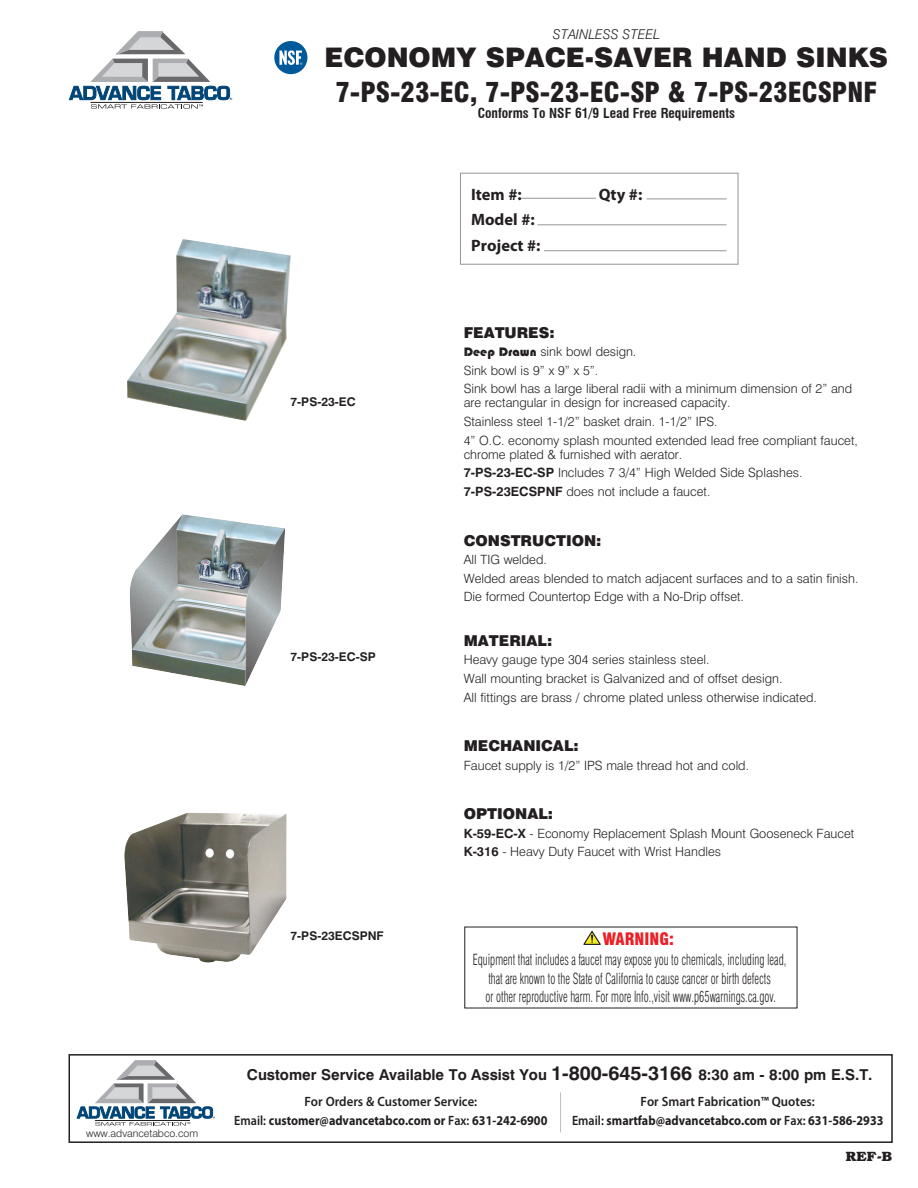
<style>
.page{position:relative;width:918px;height:1188px;background:#fff}
.page>*{position:absolute;margin:0;border:0;box-sizing:border-box;transform-origin:0 0}
.t1{font:900 condensed 27px "Swiss 721 BT";color:#231f20}
.t2{font:900 27px "Swiss 721 BT";color:#231f20}
.t3{font:900 condensed 16.8px "Swiss 721 BT";color:#ed1f26}
.t4{font:700 16.5px "Myriad Pro";color:#231f20}
.t5{font:300 condensed 15px/18.1px "Swiss 721 BT";color:#231f20;text-align:center;scale:.74 1}
.t6{font:700 15px "Swiss 721 BT";color:#231f20}
.Features{font:900 15px "Swiss 721 BT";color:#231f20}
.Feature_Copy{font:900 15px "Swiss 721 BT";color:#231f20}
.t7{font:700 13.5px/19.5px "Myriad Pro";color:#231f20;text-align:center;scale:.9 1}
.Feature_Copy-2{font:700 condensed 13.5px "Swiss 721 BT";color:#231f20}
.t8{font:italic 300 13.5px "Swiss 721 BT";color:#231f20}
.t9{font:700 13.5px "Bookman";color:#231f20}
.Feature_Copy-3{font:300 12.75px/14.2px "Swiss 721 BT";color:#231f20}
.t10{font:700 12px "Swiss 721 BT";color:#231f20}
.t11{font:300 10.5px "Swiss 721 BT";color:#231f20}
.s1{font-family:"Blippo Black DTC";font-weight:400}
.s2{font-weight:700}
.s3{font-size:19.5px}
.s4{font-weight:600}
</style>
<div class="page">
<div style="left:69px;top:1054px;width:824px;height:89px;border:2px solid #231f20"></div>
<svg style="left:77px;top:1060px;width:138px;height:66px"></svg>
<hr style="left:560px;top:1092px;width:1px;height:40px;background:#231f20">
<svg style="left:69px;top:31px;width:163px;height:78px"></svg>
<div style="left:274px;top:41px;width:33px;height:33px;background:#00599a;border-radius:50%"></div>
<svg style="left:279px;top:50px;width:23px;height:15px"></svg>
<img style="left:127px;top:239px;width:164px;height:182px">
<img style="left:130px;top:514px;width:155px;height:172px">
<img style="left:124px;top:813px;width:163px;height:150px">
<svg style="left:583px;top:931px;width:18px;height:14px"></svg>
<div style="left:460px;top:173px;width:278px;height:92px;background:#fff;border:1px solid #939598"></div>
<hr style="left:647px;top:199px;width:80px;height:1px;background:#939598">
<hr style="left:521px;top:198px;width:75px;height:1px;background:#939598">
<hr style="left:538px;top:225px;width:189px;height:1px;background:#939598">
<hr style="left:544px;top:250px;width:183px;height:1px;background:#939598">
<p class="t11" style="left:86px;top:1127px;width:114px">www.advancetabco.com</p>
<p class="t8" style="left:553px;top:26px;width:108px">STAINLESS STEEL</p>
<p class="t2" style="left:325px;top:41px;width:565px">ECONOMY SPACE-SAVER HAND SINKS</p>
<p class="t1" style="left:335px;top:76px;width:543px">7-PS-23-EC, 7-PS-23-EC-SP &amp; 7-PS-23ECSPNF</p>
<p class="Feature_Copy-2" style="left:478px;top:105px;width:259px">Conforms To NSF 61/9 Lead Free Requirements</p>
<p class="t10" style="left:291px;top:395px;width:67px">7-PS-23-EC</p>
<p class="t10" style="left:291px;top:650px;width:87px">7-PS-23-EC-SP</p>
<p class="t10" style="left:291px;top:928px;width:95px">7-PS-23ECSPNF</p>
<p class="t4" style="left:471px;top:184px;width:52px">Item #:</p>
<p class="t4" style="left:599px;top:184px;width:45px">Qty #:</p>
<p class="t4" style="left:471px;top:209px;width:65px">Model #:</p>
<p class="t4" style="left:471px;top:235px;width:71px">Project #:</p>
<p class="Features" style="left:464px;top:323px;width:93px">FEATURES:</p>
<p class="Feature_Copy-3" style="left:464px;top:344px;width:174px"><span class="s1">Deep Drawn</span> sink bowl design.</p>
<p class="Feature_Copy-3" style="left:464px;top:363px;width:136px">Sink bowl is 9” x 9” x 5”.</p>
<p class="Feature_Copy-3" style="left:464px;top:381px;width:390px">Sink bowl has a large liberal radii with a minimum dimension of 2” and are rectangular in design for increased capacity.</p>
<p class="Feature_Copy-3" style="left:464px;top:414px;width:255px">Stainless steel 1-1/2” basket drain. 1-1/2” IPS.</p>
<p class="Feature_Copy-3" style="left:464px;top:433px;width:396px">4” O.C. economy splash mounted extended lead free compliant faucet, chrome plated &amp; furnished with aerator.</p>
<p class="Feature_Copy-3" style="left:464px;top:466px;width:340px"><span class="s2">7-PS-23-EC-SP</span> Includes 7 3/4” High Welded Side Splashes.</p>
<p class="Feature_Copy-3" style="left:464px;top:484px;width:248px"><span class="s2">7-PS-23ECSPNF</span> does not include a faucet.</p>
<p class="Features" style="left:464px;top:531px;width:139px">CONSTRUCTION:</p>
<p class="Feature_Copy-3" style="left:464px;top:552px;width:85px">All TIG welded.</p>
<p class="Feature_Copy-3" style="left:464px;top:571px;width:396px">Welded areas blended to match adjacent surfaces and to a satin finish.</p>
<p class="Feature_Copy-3" style="left:464px;top:589px;width:282px">Die formed Countertop Edge with a No-Drip offset.</p>
<p class="Feature_Copy" style="left:464px;top:631px;width:90px">MATERIAL:</p>
<p class="Feature_Copy-3" style="left:464px;top:653px;width:247px">Heavy gauge type 304 series stainless steel.</p>
<p class="Feature_Copy-3" style="left:464px;top:671px;width:320px">Wall mounting bracket is Galvanized and of offset design.</p>
<p class="Feature_Copy-3" style="left:464px;top:690px;width:355px">All fittings are brass / chrome plated unless otherwise indicated.</p>
<p class="Features" style="left:464px;top:737px;width:117px">MECHANICAL:</p>
<p class="Feature_Copy-3" style="left:464px;top:758px;width:287px">Faucet supply is 1/2” IPS male thread hot and cold.</p>
<p class="Features" style="left:464px;top:805px;width:91px">OPTIONAL:</p>
<p class="Feature_Copy-3" style="left:464px;top:826px;width:392px"><span class="s2">K-59-EC-X</span> - Economy Replacement Splash Mount Gooseneck Faucet</p>
<p class="Feature_Copy-3" style="left:464px;top:845px;width:259px"><span class="s2">K-316</span> - Heavy Duty Faucet with Wrist Handles</p>
<p class="t3" style="left:602px;top:929px;width:73px">WARNING:</p>
<p class="t5" style="left:473px;top:951px;width:425px">Equipment that includes a faucet may expose you to chemicals, including lead, that are known to the State of California to cause cancer or birth defects<br>or other reproductive harm. For more Info.,visit www.p65warnings.ca.gov.</p>
<p class="t6" style="left:247px;top:1066px;width:627px">Customer Service Available To Assist You <span class="s3">1-800-645-3166</span> 8:30 am - 8:00 pm E.S.T.</p>
<p class="t7" style="left:234px;top:1091px;width:349px"><span class="s4">For Orders &amp; Customer Service:<br>Email:</span> customer@advancetabco.com or <span class="s4">Fax:</span> 631-242-6900</p>
<p class="t7" style="left:572px;top:1091px;width:348px"><span class="s4">For Smart Fabrication™ Quotes:<br>Email:</span> smartfab@advancetabco.com or <span class="s4">Fax:</span> 631-586-2933</p>
<p class="t9" style="left:846px;top:1148px;width:48px">REF-B</p>
</div>
